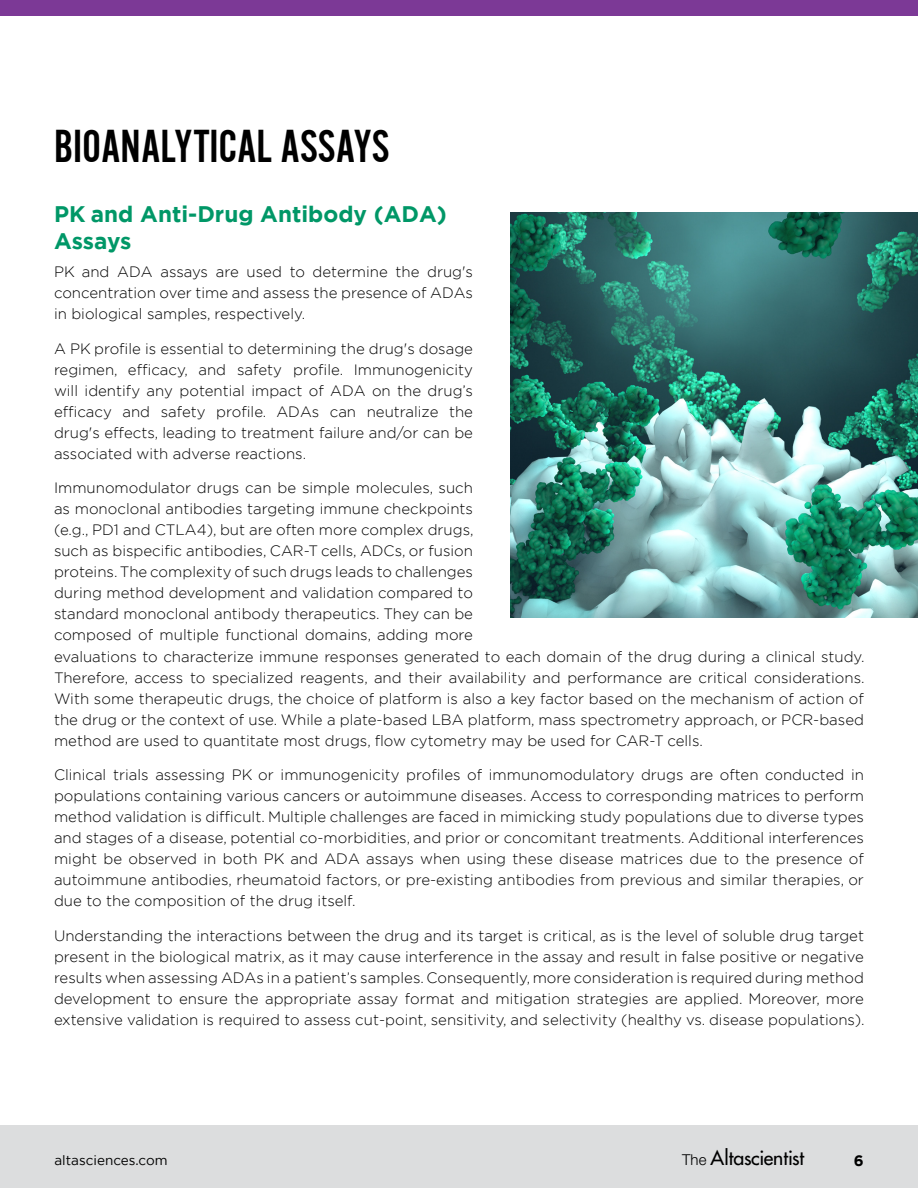
<style>
.page{position:relative;width:918px;height:1188px;background:#fff}
.page>*{position:absolute;margin:0;border:0;box-sizing:border-box;transform-origin:0 0}
.t1{font:48px "Alternate Got No 2 D";color:#000}
.t2{font:700 22.5px/27px "Gotham";color:#009767}
.t3{font:500 19.5px "Futura Std";letter-spacing:-.01em;color:#000}
.t4{font:300 15px/21px "Gotham";color:#000;text-align:justify}
.t5{font:700 15px "Gotham";color:#000}
.t6{font:13.5px "Gotham";color:#000}
.s1{font-family:"Helvetica Neue LT Std";font-weight:300;font-size:15px}
</style>
<div class="page">
<div style="left:0;top:1125px;width:918px;height:63px;background:#dcddde"></div>
<div style="left:0;top:0;width:918px;height:15px;background:#7c3996"></div>
<img style="left:511px;top:213px;width:407px;height:405px">
<h1 class="t1" style="left:54px;top:120px;width:337px">BIOANALYTICAL ASSAYS</h1>
<h2 class="t2" style="left:54px;top:201px;width:394px">PK and Anti-Drug Antibody (ADA)<br>Assays</h2>
<p class="t4" style="left:54px;top:261px;width:421px">PK and ADA assays are used to determine the drug's concentration over time and assess the presence of ADAs in biological samples, respectively.</p>
<p class="t4" style="left:54px;top:337px;width:421px">A PK profile is essential to determining the drug's dosage regimen, efficacy, and safety profile. Immunogenicity will identify any potential impact of ADA on the drug’s efficacy and safety profile. ADAs can neutralize the drug's effects, leading to treatment failure and/or can be associated with adverse reactions.</p>
<p class="t4" style="left:54px;top:477px;width:812px;text-align:left">Immunomodulator drugs can be simple molecules, such<br>as monoclonal antibodies targeting immune checkpoints<br>(e.g., PD1 and CTLA4), but are often more complex drugs,<br>such as bispecific antibodies, CAR-T cells, ADCs, or fusion<br>proteins. The complexity of such drugs leads to challenges<br>during method development and validation compared to<br>standard monoclonal antibody therapeutics. They can be<br>composed of multiple functional domains, adding more<br>evaluations to characterize immune responses generated to each domain of the drug during a clinical study.<br>Therefore, access to specialized reagents, and their availability and performance are critical considerations.<br>With some therapeutic drugs, the choice of platform is also a key factor based on the mechanism of action of the drug or the context of use. While a plate-based LBA platform, mass spectrometry approach, or PCR-based method are used to quantitate most drugs, flow cytometry may be used for CAR-T cells.</p>
<p class="t4" style="left:54px;top:764px;width:812px">Clinical trials assessing PK or immunogenicity profiles of immunomodulatory drugs are often conducted in populations containing various cancers or autoimmune diseases. Access to corresponding matrices to perform method validation is difficult. Multiple challenges are faced in mimicking study populations due to diverse types and stages of a disease, potential co-morbidities, and prior or concomitant treatments. Additional interferences might be observed in both PK and ADA assays when using these disease matrices due to the presence of autoimmune antibodies, rheumatoid factors, or pre-existing antibodies from previous and similar therapies, or due to the composition of the drug itself.</p>
<p class="t4" style="left:54px;top:925px;width:812px">Understanding the interactions between the drug and its target is critical, as is the level of soluble drug target present in the biological matrix, as it may cause interference in the assay and result in false positive or negative results when assessing ADAs in a patient’s samples. Consequently, more consideration is required during method development to ensure the appropriate assay format and mitigation strategies are applied. Moreover, more extensive validation is required to assess cut-point, sensitivity, and selectivity (healthy vs. disease populations).</p>
<p class="t6" style="left:54px;top:1152px;width:115px">altasciences.com</p>
<h3 class="t3" style="left:682px;top:1146px;width:123px"><span class="s1">The</span> Altascientist</h3>
<p class="t5" style="left:854px;top:1150px;width:11px">6</p>
</div>
